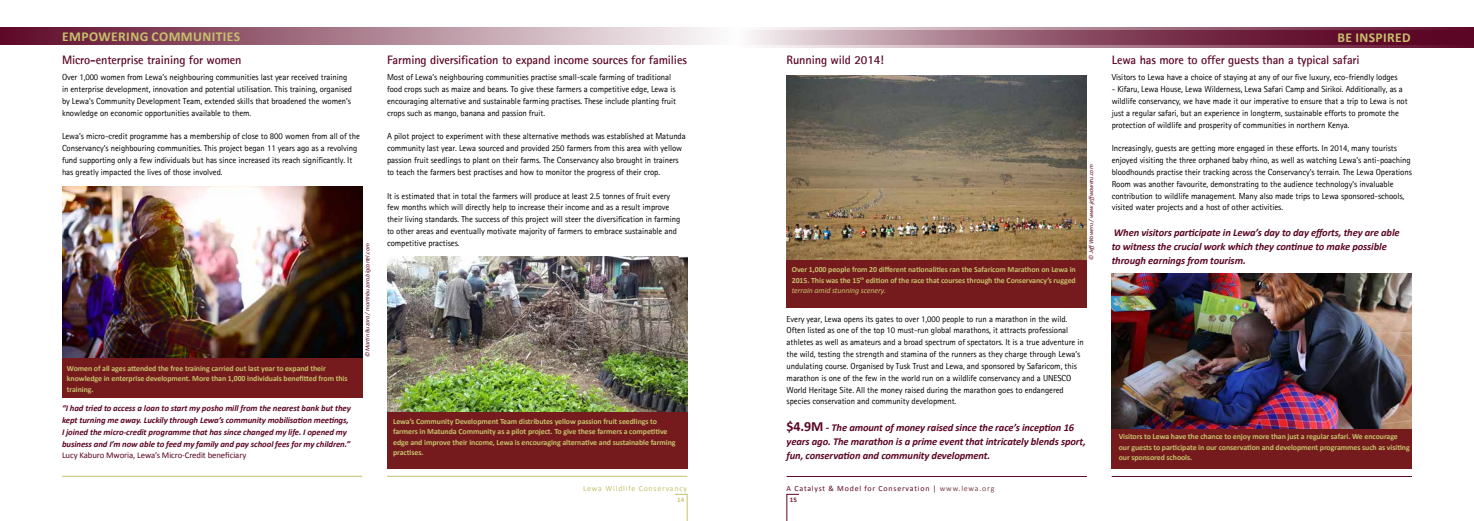
<style>
.page{position:relative;width:1474px;height:521px;background:#fff}
.page>*{position:absolute;margin:0;border:0;box-sizing:border-box;transform-origin:0 0}
.t1{font:700 13.56px "Calibri";letter-spacing:.03em;color:#c6c16d}
.t2{font:700 12.25px "Rotis Sans Serif";letter-spacing:-.01em;color:#5c0625}
.t3{font:italic 700 10.5px/14px "Calibri";letter-spacing:-.01em;color:#5c0625}
.t4{font:8.75px/11.8px "Rotis Sans Serif";letter-spacing:-.01em;color:#000}
.t5{font:italic 700 8.75px/11.8px "Calibri";letter-spacing:-.01em;color:#5c0625}
.t6{font:8.75px "Calibri";letter-spacing:-.01em;color:#5c0625}
.t7{font:700 7.88px/10.5px "Calibri";letter-spacing:-.01em;color:#c6c16d}
.t8{font:7.88px "Calibri";letter-spacing:.1em;color:#5c0625}
.t9{font:7.88px "Calibri";letter-spacing:.1em;color:#c6c16d}
.t10{font:700 7px "Calibri";color:#cbc67a}
.t11{font:700 7px "Calibri";color:#682031}
.t12{font:italic 6.12px "Calibri";letter-spacing:-.01em;color:#5c0625}
.s1{font-weight:400;font-style:italic}
.s2{font-style:normal;font-size:14px}
.s3{font-size:11.38px}
.s4{color:#81474e}
</style>
<div class="page">
<div style="left:0;top:27px;width:737px;height:18px;background:linear-gradient(to right,#5d0827,#fdfdfd)"></div>
<div style="left:737px;top:27px;width:736px;height:18px;background:linear-gradient(to right,#fdfdfd,#5e0927)"></div>
<svg style="left:675px;top:494px;width:12px;height:27px"></svg>
<svg style="left:786px;top:494px;width:13px;height:27px"></svg>
<hr style="left:62px;top:476px;width:300px;height:1px;background:#c6c16d">
<hr style="left:786px;top:476px;width:300px;height:1px;background:#5c0625">
<hr style="left:387px;top:476px;width:300px;height:1px;background:#c6c16d">
<hr style="left:1111px;top:476px;width:300px;height:1px;background:#5c0625">
<img style="left:62px;top:187px;width:300px;height:171px">
<div style="left:62px;top:358px;width:300px;height:40px;background:#761b1d"></div>
<img style="left:387px;top:256px;width:300px;height:157px">
<div style="left:387px;top:413px;width:300px;height:56px;background:#761b1d"></div>
<img style="left:786px;top:75px;width:300px;height:185px">
<div style="left:786px;top:260px;width:300px;height:47px;background:#761b1d"></div>
<svg style="left:739px;top:30px;width:734px;height:17px;background:#945c71"></svg>
<img style="left:1111px;top:274px;width:300px;height:155px">
<div style="left:1111px;top:429px;width:300px;height:39px;background:#761b1d"></div>
<h1 class="t1" style="left:62px;top:27px;width:179px">EMPOWERING COMMUNITIES</h1>
<h2 class="t2" style="left:62px;top:52px;width:181px">Micro-enterprise training for women</h2>
<p class="t4" style="left:62px;top:71px;width:292px">Over 1,000 women from Lewa’s neighbouring communities last year received training in enterprise development, innovation and potential utilisation. This training, organised by Lewa’s Community Development Team, extended skills that broadened the women’s knowledge on economic opportunities available to them.</p>
<p class="t4" style="left:62px;top:130px;width:299px">Lewa’s micro-credit programme has a membership of close to 800 women from all of the Conservancy’s neighbouring communities. This project began 11 years ago as a revolving fund supporting only a few individuals but has since increased its reach significantly. It has greatly impacted the lives of those involved.</p>
<p class="t7" style="left:67px;top:362px;width:282px">Women of all ages attended the free training carried out last year to expand their knowledge in enterprise development. More than 1,000 individuals benefitted from this training.</p>
<p class="t5" style="left:62px;top:402px;width:290px">“I had tried to access a loan to start my posho mill from the nearest bank but they kept turning me away. Luckily through Lewa’s community mobilisation meetings, I joined the micro-credit programme that has since changed my life. I opened my business and I’m now able to feed my family and pay school fees for my children.”</p>
<p class="t6" style="left:62px;top:449px;width:186px">Lucy Kaburo Mworia, Lewa’s Micro-Credit beneficiary</p>
<p class="t12" style="left:363px;top:357px;width:115px;rotate:-90deg">© Martin Buzora / martinbuzora.bigcartel.com</p>
<h2 class="t2" style="left:387px;top:52px;width:301px">Farming diversification to expand income sources for families</h2>
<p class="t4" style="left:387px;top:71px;width:290px">Most of Lewa’s neighbouring communities practise small-scale farming of traditional food crops such as maize and beans. To give these farmers a competitive edge, Lewa is encouraging alternative and sustainable farming practises. These include planting fruit crops such as mango, banana and passion fruit.</p>
<p class="t4" style="left:387px;top:130px;width:300px">A pilot project to experiment with these alternative methods was established at Matunda community last year. Lewa sourced and provided 250 farmers from this area with yellow passion fruit seedlings to plant on their farms. The Conservancy also brought in trainers to teach the farmers best practises and how to monitor the progress of their crop.</p>
<p class="t4" style="left:387px;top:190px;width:295px">It is estimated that in total the farmers will produce at least 2.5 tonnes of fruit every few months which will directly help to increase their income and as a result improve their living standards. The success of this project will steer the diversification in farming to other areas and eventually motivate majority of farmers to embrace sustainable and competitive practises.</p>
<p class="t7" style="left:393px;top:415px;width:284px">Lewa’s Community Development Team distributes yellow passion fruit seedlings to farmers in Matunda Community as a pilot project. To give these farmers a competitive edge and improve their income, Lewa is encouraging alternative and sustainable farming practises.</p>
<h2 class="t2" style="left:786px;top:52px;width:99px">Running wild 2014!</h2>
<p class="t7" style="left:791px;top:264px;width:285px;text-align:justify">Over 1,000 people from 20 different nationalities ran the Safaricom Marathon on Lewa in 2015. This was the 15<sup>th</sup> edition of the race that courses through the Conservancy’s rugged <span class="s1">terrain amid stunning scenery.</span></p>
<p class="t12" style="left:1087px;top:260px;width:96px;rotate:-90deg">© Jeff Waweru / www.jeffwaweru.com</p>
<p class="t4" style="left:786px;top:313px;width:299px">Every year, Lewa opens its gates to over 1,000 people to run a marathon in the wild.<br>Often listed as one of the top 10 must-run global marathons, it attracts professional athletes as well as amateurs and a broad spectrum of spectators. It is a true adventure in the wild, testing the strength and stamina of the runners as they charge through Lewa’s undulating course. Organised by Tusk Trust and Lewa, and sponsored by Safaricom, this marathon is one of the few in the world run on a wildlife conservancy and a UNESCO World Heritage Site. All the money raised during the marathon goes to endangered species conservation and community development.</p>
<p class="t3" style="left:786px;top:420px;width:300px"><span class="s2">$4.9M</span> <span class="s3">-</span> The amount of money raised since the race’s inception 16 years ago. The marathon is a prime event that intricately blends sport, fun, conservation and community development.</p>
<p class="t9" style="left:583px;top:483px;width:105px">Lewa Wildlife Conservancy</p>
<p class="t8" style="left:786px;top:482px;width:209px">A Catalyst &amp; Model for Conservation | <span class="s4">www.lewa.org</span></p>
<p class="t10" style="left:677px;top:494px;width:9px">14</p>
<p class="t11" style="left:790px;top:494px;width:9px">15</p>
<h1 class="t1" style="left:1337px;top:28px;width:75px">BE INSPIRED</h1>
<h2 class="t2" style="left:1111px;top:52px;width:249px">Lewa has more to offer guests than a typical safari</h2>
<p class="t4" style="left:1111px;top:71px;width:287px">Visitors to Lewa have a choice of staying at any of our five luxury, eco-friendly lodges</p>
<p class="t4" style="left:1111px;top:83px;width:297px">- Kifaru, Lewa House, Lewa Wilderness, Lewa Safari Camp and Sirikoi. Additionally, as a wildlife conservancy, we have made it our imperative to ensure that a trip to Lewa is not just a regular safari, but an experience in longterm, sustainable efforts to promote the protection of wildlife and prosperity of communities in northern Kenya.</p>
<p class="t4" style="left:1111px;top:142px;width:302px">Increasingly, guests are getting more engaged in these efforts. In 2014, many tourists enjoyed visiting the three orphaned baby rhino, as well as watching Lewa’s anti-poaching bloodhounds practise their tracking across the Conservancy’s terrain. The Lewa Operations Room was another favourite, demonstrating to the audience technology’s invaluable contribution to wildlife management. Many also made trips to Lewa sponsored-schools, visited water projects and a host of other activities.</p>
<p class="t3" style="left:1111px;top:225px;width:289px">When visitors participate in Lewa’s day to day efforts, they are able to witness the crucial work which they continue to make possible through earnings from tourism.</p>
<p class="t7" style="left:1118px;top:431px;width:292px">Visitors to Lewa have the chance to enjoy more than just a regular safari. We encourage our guests to participate in our conservation and development programmes such as visiting our sponsored schools.</p>
</div>
